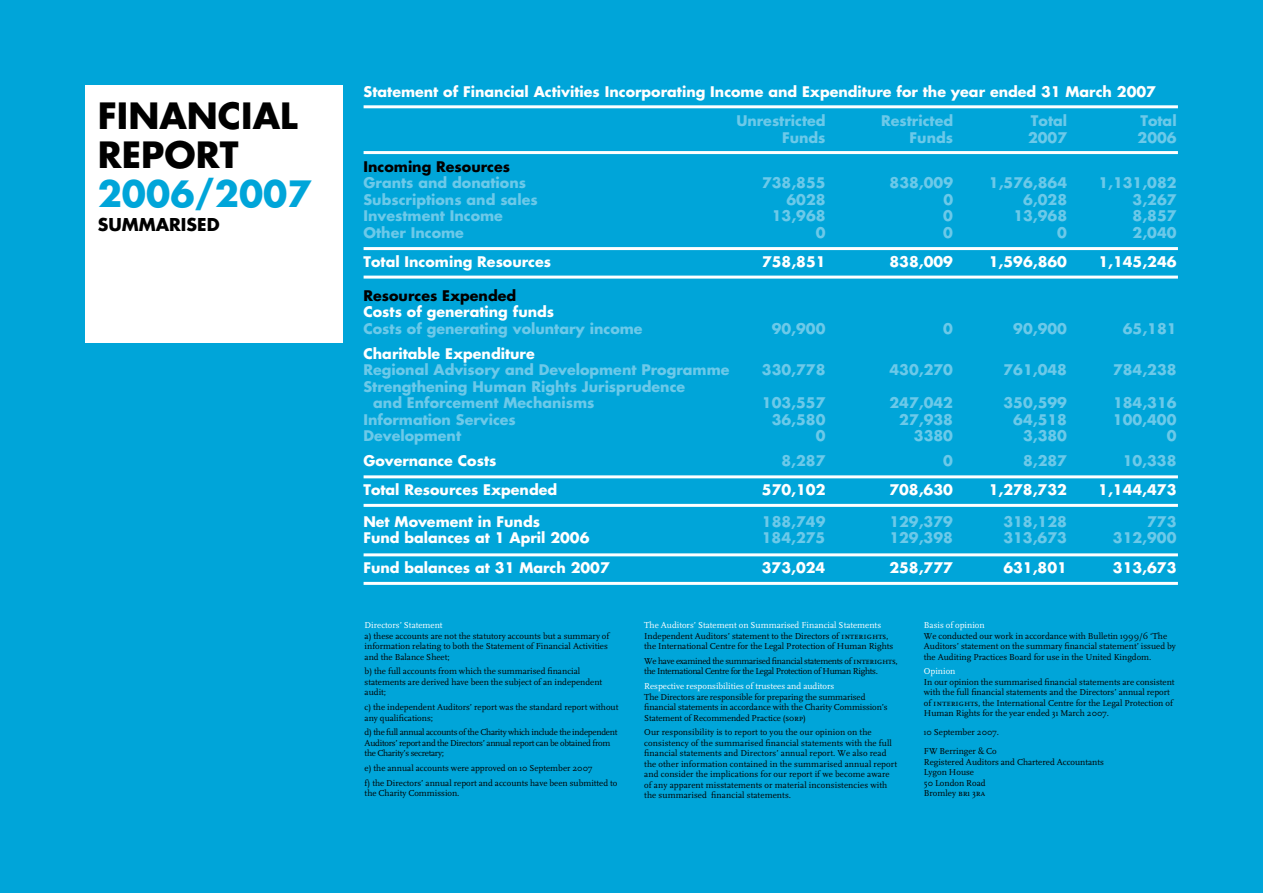
<style>
.page{position:relative;width:1263px;height:893px;background:#00a5d9}
.page>*{position:absolute;margin:0;border:0;box-sizing:border-box;transform-origin:0 0}
.t1{font:700 35.25px/39px "Futura Std";color:#000}
.t2{font:700 35.25px "Futura Std";color:#00a5d9}
.t3{font:700 17.25px "Futura Std";color:#000}
.t4{font:700 14.25px/16.5px "Futura Std";color:#6cc9e9}
.t5{font:700 14.25px "Futura Std";color:#fff}
.t6{font:700 14.25px "Futura Std";color:#000}
.t7{font:9px/10.5px "Scala Pro";color:#000}
.t8{font:9px/10.5px "Scala Pro";letter-spacing:-.03em;color:#000}
.t9{font:9px "Scala Pro";color:#fff}
</style>
<div class="page">
<hr style="left:364px;top:105px;width:814px;height:3px;background:#fff">
<hr style="left:364px;top:151px;width:814px;height:3px;background:#fff">
<hr style="left:364px;top:247px;width:814px;height:3px;background:#fff">
<hr style="left:364px;top:276px;width:814px;height:3px;background:#fff">
<hr style="left:364px;top:475px;width:814px;height:3px;background:#fff">
<hr style="left:364px;top:504px;width:814px;height:3px;background:#fff">
<hr style="left:364px;top:553px;width:814px;height:3px;background:#fff">
<hr style="left:364px;top:582px;width:814px;height:3px;background:#fff">
<div style="left:85px;top:85px;width:257px;height:257px;background:#fff"></div>
<h1 class="t1" style="left:98px;top:96px;width:201px">FINANCIAL<br>REPORT</h1>
<h1 class="t2" style="left:98px;top:170px;width:215px">2006/2007</h1>
<h2 class="t3" style="left:98px;top:213px;width:123px">SUMMARISED</h2>
<h3 class="t5" style="left:364px;top:82px;width:794px">Statement of Financial Activities Incorporating Income and Expenditure for the year ended 31 March 2007</h3>
<h3 class="t4" style="left:736px;top:112px;width:91px">Unrestricted</h3>
<h3 class="t4" style="left:881px;top:112px;width:74px">Restricted</h3>
<h3 class="t4" style="left:1031px;top:112px;width:38px">Total</h3>
<h3 class="t4" style="left:1140px;top:112px;width:38px">Total</h3>
<h3 class="t4" style="left:782px;top:129px;width:45px">Funds</h3>
<h3 class="t4" style="left:909px;top:129px;width:45px">Funds</h3>
<h3 class="t4" style="left:1028px;top:129px;width:41px">2007</h3>
<h3 class="t4" style="left:1137px;top:129px;width:41px">2006</h3>
<h3 class="t6" style="left:364px;top:157px;width:148px">Incoming Resources</h3>
<h3 class="t4" style="left:364px;top:175px;width:164px">Grants and donations</h3>
<h3 class="t4" style="left:762px;top:175px;width:65px">738,855</h3>
<h3 class="t4" style="left:889px;top:175px;width:65px">838,009</h3>
<h3 class="t4" style="left:989px;top:175px;width:80px">1,576,864</h3>
<h3 class="t4" style="left:1098px;top:175px;width:80px">1,131,082</h3>
<h3 class="t4" style="left:364px;top:191px;width:176px">Subscriptions and sales</h3>
<h3 class="t4" style="left:786px;top:191px;width:41px">6028</h3>
<h3 class="t4" style="left:943px;top:191px;width:11px">0</h3>
<h3 class="t4" style="left:1023px;top:191px;width:45px">6,028</h3>
<h3 class="t4" style="left:1133px;top:191px;width:45px">3,267</h3>
<h3 class="t4" style="left:363px;top:208px;width:141px">Investment Income</h3>
<h3 class="t4" style="left:772px;top:208px;width:55px">13,968</h3>
<h3 class="t4" style="left:943px;top:208px;width:11px">0</h3>
<h3 class="t4" style="left:1013px;top:208px;width:55px">13,968</h3>
<h3 class="t4" style="left:1132px;top:208px;width:45px">8,857</h3>
<h3 class="t4" style="left:363px;top:224px;width:102px">Other Income</h3>
<h3 class="t4" style="left:816px;top:224px;width:11px">0</h3>
<h3 class="t4" style="left:943px;top:224px;width:11px">0</h3>
<h3 class="t4" style="left:1057px;top:224px;width:11px">0</h3>
<h3 class="t4" style="left:1132px;top:224px;width:45px">2,040</h3>
<h3 class="t5" style="left:363px;top:252px;width:189px">Total Incoming Resources</h3>
<h3 class="t5" style="left:762px;top:252px;width:65px">758,851</h3>
<h3 class="t5" style="left:889px;top:252px;width:65px">838,009</h3>
<h3 class="t5" style="left:989px;top:252px;width:80px">1,596,860</h3>
<h3 class="t5" style="left:1098px;top:252px;width:80px">1,145,246</h3>
<h3 class="t6" style="left:363px;top:286px;width:154px">Resources Expended</h3>
<h3 class="t5" style="left:363px;top:302px;width:192px">Costs of generating funds</h3>
<h3 class="t4" style="left:363px;top:320px;width:281px">Costs of generating voluntary income</h3>
<h3 class="t4" style="left:772px;top:320px;width:55px">90,900</h3>
<h3 class="t4" style="left:943px;top:320px;width:11px">0</h3>
<h3 class="t4" style="left:1013px;top:320px;width:55px">90,900</h3>
<h3 class="t4" style="left:1123px;top:320px;width:55px">65,181</h3>
<h3 class="t5" style="left:363px;top:344px;width:173px">Charitable Expenditure</h3>
<h3 class="t4" style="left:363px;top:361px;width:367px">Regional Advisory and Development Programme</h3>
<h3 class="t4" style="left:762px;top:361px;width:65px">330,778</h3>
<h3 class="t4" style="left:889px;top:361px;width:65px">430,270</h3>
<h3 class="t4" style="left:1003px;top:361px;width:65px">761,048</h3>
<h3 class="t4" style="left:1113px;top:361px;width:65px">784,238</h3>
<h3 class="t4" style="left:373px;top:378px;width:314px;text-indent:-10px">Strengthening Human Rights Jurisprudence and Enforcement Mechanisms</h3>
<h3 class="t4" style="left:762px;top:394px;width:65px">103,557</h3>
<h3 class="t4" style="left:889px;top:394px;width:65px">247,042</h3>
<h3 class="t4" style="left:1003px;top:394px;width:65px">350,599</h3>
<h3 class="t4" style="left:1113px;top:394px;width:65px">184,316</h3>
<h3 class="t4" style="left:363px;top:411px;width:154px">Information Services</h3>
<h3 class="t4" style="left:772px;top:411px;width:55px">36,580</h3>
<h3 class="t4" style="left:899px;top:411px;width:55px">27,938</h3>
<h3 class="t4" style="left:1013px;top:411px;width:55px">64,518</h3>
<h3 class="t4" style="left:1113px;top:411px;width:65px">100,400</h3>
<h3 class="t4" style="left:363px;top:427px;width:99px">Development</h3>
<h3 class="t4" style="left:816px;top:427px;width:11px">0</h3>
<h3 class="t4" style="left:914px;top:427px;width:41px">3380</h3>
<h3 class="t4" style="left:1023px;top:427px;width:45px">3,380</h3>
<h3 class="t4" style="left:1167px;top:427px;width:11px">0</h3>
<h3 class="t5" style="left:363px;top:451px;width:135px">Governance Costs</h3>
<h3 class="t4" style="left:781px;top:452px;width:45px">8,287</h3>
<h3 class="t4" style="left:943px;top:452px;width:11px">0</h3>
<h3 class="t4" style="left:1023px;top:452px;width:45px">8,287</h3>
<h3 class="t4" style="left:1123px;top:452px;width:55px">10,338</h3>
<h3 class="t5" style="left:363px;top:481px;width:195px">Total Resources Expended</h3>
<h3 class="t5" style="left:762px;top:481px;width:65px">570,102</h3>
<h3 class="t5" style="left:889px;top:481px;width:65px">708,630</h3>
<h3 class="t5" style="left:989px;top:481px;width:80px">1,278,732</h3>
<h3 class="t5" style="left:1098px;top:481px;width:80px">1,144,473</h3>
<h3 class="t5" style="left:363px;top:512px;width:178px">Net Movement in Funds</h3>
<h3 class="t4" style="left:762px;top:513px;width:65px">188,749</h3>
<h3 class="t4" style="left:889px;top:513px;width:65px">129,379</h3>
<h3 class="t4" style="left:1003px;top:513px;width:65px">318,128</h3>
<h3 class="t4" style="left:1147px;top:513px;width:31px">773</h3>
<h3 class="t5" style="left:363px;top:529px;width:228px">Fund balances at 1 April 2006</h3>
<h3 class="t4" style="left:762px;top:530px;width:65px">184,275</h3>
<h3 class="t4" style="left:889px;top:530px;width:65px">129,398</h3>
<h3 class="t4" style="left:1003px;top:530px;width:65px">313,673</h3>
<h3 class="t4" style="left:1113px;top:530px;width:65px">312,900</h3>
<h3 class="t5" style="left:363px;top:559px;width:248px">Fund balances at 31 March 2007</h3>
<h3 class="t5" style="left:762px;top:559px;width:65px">373,024</h3>
<h3 class="t5" style="left:889px;top:559px;width:65px">258,777</h3>
<h3 class="t5" style="left:1003px;top:559px;width:65px">631,801</h3>
<h3 class="t5" style="left:1113px;top:559px;width:65px">313,673</h3>
<p class="t9" style="left:365px;top:620px;width:79px">Directors’ Statement</p>
<p class="t7" style="left:365px;top:630px;width:247px">a) these accounts are not the statutory accounts but a summary of information relating to both the Statement of Financial Activities and the Balance Sheet;</p>
<p class="t7" style="left:365px;top:666px;width:239px">b) the full accounts from which the summarised financial statements are derived have been the subject of an independent audit;</p>
<p class="t7" style="left:365px;top:702px;width:255px">c) the independent Auditors’ report was the standard report without any qualifications;</p>
<p class="t8" style="left:365px;top:727px;width:254px">d) the full annual accounts ofthe Charity which include the independent<br>Auditors’ report and the Directors’ annual report can be obtained from the Charity’s secretary;</p>
<p class="t7" style="left:365px;top:761px;width:254px;line-height:14.7px">e) the annual accounts were approved on 10 September 2007<br>f) the Directors’ annual report and accounts have been submitted to</p>
<p class="t7" style="left:365px;top:788px;width:96px">the Charity Commission.</p>
<p class="t9" style="left:644px;top:620px;width:238px">The Auditors’ Statement on Summarised Financial Statements</p>
<p class="t7" style="left:644px;top:630px;width:203px">Independent Auditors’ statement to the Directors of INTERIGHTS</p>
<p class="t7" style="left:644px;top:630px;width:251px;text-indent:242px">, the International Centre for the Legal Protection of Human Rights</p>
<p class="t8" style="left:644px;top:656px;width:215px">We have examined the summarised financial statements ofINTERIGHTS</p>
<p class="t7" style="left:895px;top:656px;width:4px">,</p>
<p class="t8" style="left:644px;top:666px;width:235px">the International Centre for the Legal Protection ofHuman Rights.</p>
<p class="t9" style="left:644px;top:681px;width:192px">Respective responsibilities of trustees and auditors</p>
<p class="t7" style="left:644px;top:691px;width:245px">The Directors are responsible for preparing the summarised financial statements in accordance with the Charity Commission’s<br>Statement of Recommended Practice (SORP)</p>
<p class="t7" style="left:644px;top:727px;width:254px">Our responsibility is to report to you the our opinion on the consistency of the summarised financial statements with the full financial statements and Directors’ annual report. We also read the other information contained in the summarised annual report and consider the implications for our report if we become aware of any apparent misstatements or material inconsistencies with the summarised financial statements.</p>
<p class="t9" style="left:924px;top:620px;width:62px">Basis of opinion</p>
<p class="t7" style="left:924px;top:630px;width:253px">We conducted our work in accordance with Bulletin 1999/6 ‘The<br>Auditors’ statement on the summary financial statement’ issued by the Auditing Practices Board for use in the United Kingdom.</p>
<p class="t9" style="left:924px;top:666px;width:33px">Opinion</p>
<p class="t7" style="left:924px;top:677px;width:252px">In our opinion the summarised financial statements are consistent with the full financial statements and the Directors’ annual report of INTERIGHTS</p>
<p class="t7" style="left:924px;top:698px;width:252px;text-indent:54px">, the International Centre for the Legal Protection of<br>Human Rights for the year ended 31 March 2007.</p>
<p class="t7" style="left:924px;top:723px;width:77px;line-height:19px">10 September 2007.<br>FW Berringer &amp; Co</p>
<p class="t7" style="left:924px;top:757px;width:182px">Registered Auditors and Chartered Accountants<br>Lygon House<br>50 London Road<br>Bromley br1 3ra</p>
</div>
